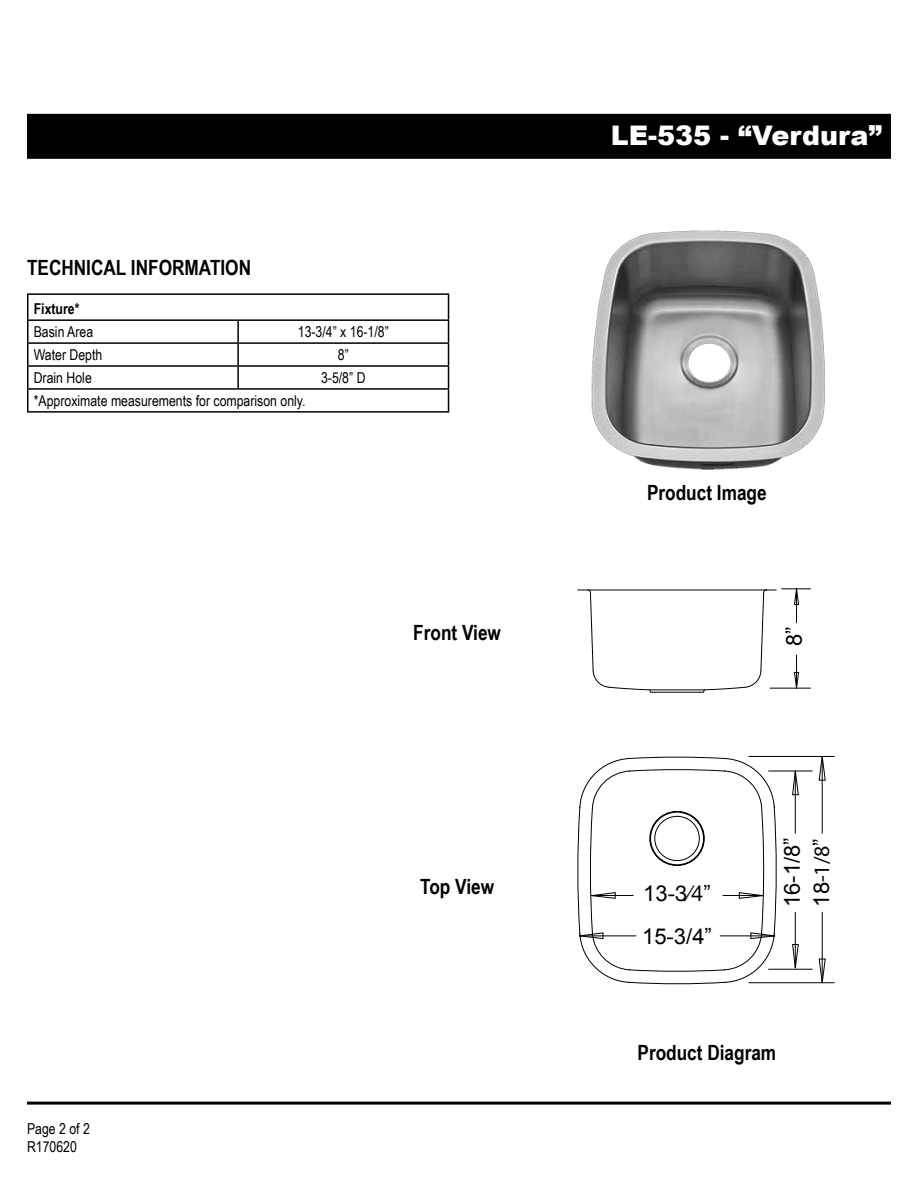
<style>
.page{position:relative;width:918px;height:1188px;background:#fff}
.page>*{position:absolute;margin:0;border:0;box-sizing:border-box;transform-origin:0 0}
.t1{font:900 27px "Arial";color:#fff}
.t2{font:22.05px "Arial";color:#000}
.t3{font:22.05px "Myriad Pro";color:#000}
.t4{font:21.9px "Arial";color:#000}
.t5{font:700 21px "Arial Narrow";color:#000}
.t6{font:15px/18px "Arial Narrow";color:#000}
.t7{font:700 15px "Arial Narrow";color:#000}
.s1{font-family:"Helvetica LT Std Fractions"}
.s2{font-family:"Arial"}
</style>
<div class="page">
<div style="left:27px;top:114px;width:864px;height:45px;background:#000"></div>
<hr style="left:27px;top:1102px;width:864px;height:3px;background:#000">
<hr style="left:27px;top:293px;width:211px;height:2px;background:#000">
<hr style="left:238px;top:293px;width:211px;height:2px;background:#000">
<hr style="left:27px;top:319px;width:211px;height:2px;background:#000">
<hr style="left:238px;top:319px;width:211px;height:2px;background:#000">
<hr style="left:237px;top:321px;width:2px;height:21px;background:#000">
<hr style="left:27px;top:342px;width:211px;height:2px;background:#000">
<hr style="left:238px;top:342px;width:211px;height:2px;background:#000">
<hr style="left:237px;top:344px;width:2px;height:21px;background:#000">
<hr style="left:27px;top:365px;width:211px;height:2px;background:#000">
<hr style="left:238px;top:365px;width:211px;height:2px;background:#000">
<hr style="left:237px;top:367px;width:2px;height:21px;background:#000">
<hr style="left:27px;top:388px;width:211px;height:2px;background:#000">
<svg style="left:27px;top:295px;width:1px;height:116px"></svg>
<hr style="left:238px;top:388px;width:211px;height:2px;background:#000">
<svg style="left:448px;top:295px;width:1px;height:116px"></svg>
<hr style="left:27px;top:411px;width:211px;height:2px;background:#000">
<hr style="left:238px;top:411px;width:211px;height:2px;background:#000">
<svg style="left:577px;top:589px;width:200px;height:395px"></svg>
<svg style="left:577px;top:589px;width:188px;height:104px"></svg>
<hr style="left:720px;top:935px;width:55px;height:1px;background:#000">
<hr style="left:579px;top:935px;width:57px;height:1px;background:#000">
<hr style="left:592px;top:895px;width:41px;height:1px;background:#000">
<hr style="left:723px;top:895px;width:40px;height:1px;background:#000">
<svg style="left:750px;top:932px;width:26px;height:8px"></svg>
<svg style="left:578px;top:932px;width:26px;height:8px"></svg>
<svg style="left:591px;top:892px;width:25px;height:7px"></svg>
<svg style="left:738px;top:892px;width:26px;height:7px"></svg>
<hr style="left:770px;top:688px;width:41px;height:1px;background:#000">
<hr style="left:796px;top:589px;width:1px;height:34px;background:#000">
<hr style="left:796px;top:655px;width:1px;height:33px;background:#000">
<svg style="left:782px;top:588px;width:29px;height:18px"></svg>
<svg style="left:793px;top:671px;width:7px;height:18px"></svg>
<hr style="left:749px;top:982px;width:85px;height:1px;background:#000">
<hr style="left:749px;top:756px;width:85px;height:1px;background:#000">
<hr style="left:822px;top:912px;width:1px;height:71px;background:#000">
<hr style="left:822px;top:756px;width:1px;height:77px;background:#000">
<hr style="left:769px;top:771px;width:43px;height:1px;background:#000">
<hr style="left:769px;top:969px;width:43px;height:1px;background:#000">
<hr style="left:795px;top:773px;width:1px;height:60px;background:#000">
<hr style="left:795px;top:912px;width:1px;height:55px;background:#000">
<svg style="left:818px;top:958px;width:8px;height:26px"></svg>
<svg style="left:818px;top:755px;width:8px;height:26px"></svg>
<svg style="left:792px;top:770px;width:7px;height:26px"></svg>
<svg style="left:791px;top:943px;width:8px;height:26px"></svg>
<img style="left:591px;top:230px;width:234px;height:240px">
<h3 class="t5" style="left:27px;top:252px;width:226px">TECHNICAL INFORMATION</h3>
<p class="t7" style="left:34px;top:298px;width:47px">Fixture*</p>
<p class="t6" style="left:34px;top:322px;width:61px">Basin Area</p>
<p class="t6" style="left:298px;top:322px;width:92px">13-3/4” x 16-1/8”</p>
<p class="t6" style="left:34px;top:345px;width:70px">Water Depth</p>
<p class="t6" style="left:338px;top:345px;width:12px">8”</p>
<p class="t6" style="left:34px;top:368px;width:60px">Drain Hole</p>
<p class="t6" style="left:321px;top:368px;width:46px">3-5/8” D</p>
<p class="t6" style="left:34px;top:391px;width:273px">*Approximate measurements for comparison only.</p>
<h3 class="t5" style="left:413px;top:616px;width:89px">Front View</h3>
<p class="t6" style="left:27px;top:1119px;width:64px">Page 2 of 2<br>R170620</p>
<h3 class="t5" style="left:420px;top:871px;width:76px">Top View</h3>
<h1 class="t1" style="left:611px;top:116px;width:273px">LE-535 - “Verdura”</h1>
<h3 class="t5" style="left:647px;top:477px;width:121px">Product Image</h3>
<h2 class="t2" style="left:780px;top:646px;width:21px;rotate:-90deg">8”</h2>
<h3 class="t4" style="left:643px;top:879px;width:69px">13-<span class="s1">3/4</span>”</h3>
<h3 class="t4" style="left:642px;top:922px;width:71px">15-3/4”</h3>
<h2 class="t2" style="left:778px;top:907px;width:71px;rotate:-90deg">16-1/8”</h2>
<h2 class="t3" style="left:808px;top:907px;width:70px;rotate:-90deg"><span class="s2">1</span><span class="s1">8</span>-1/8<span class="s2">”</span></h2>
<h3 class="t5" style="left:638px;top:1037px;width:140px">Product Diagram</h3>
</div>
